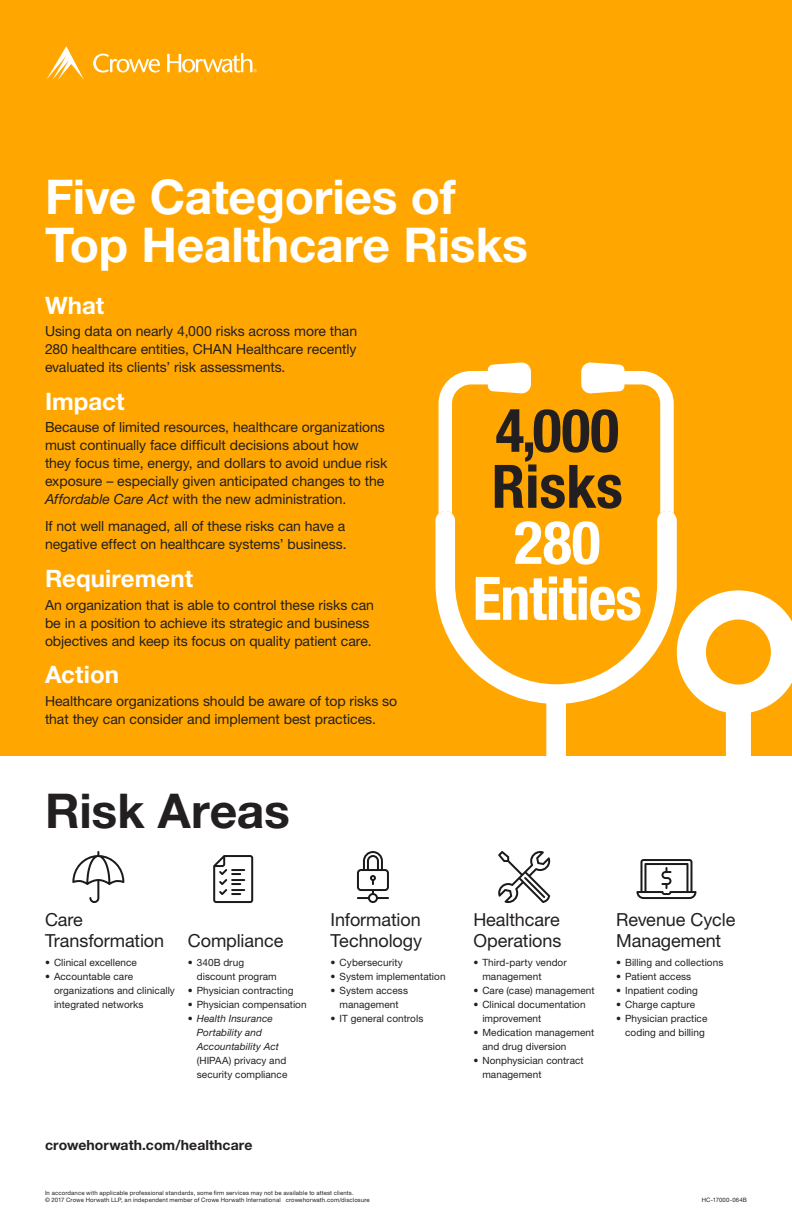
<style>
.page{position:relative;width:792px;height:1224px;background:#fff}
.page>*{position:absolute;margin:0;border:0;box-sizing:border-box;transform-origin:0 0}
.t1{font:700 condensed 60px "Helvetica Neue LT Std";letter-spacing:-.02em;color:#fff}
.t2{font:700 condensed 60px "Helvetica Neue LT Std";color:#231f20}
.t3{font:700 48px/48px "Helvetica Neue LT Std";letter-spacing:-.005em;color:#fff}
.t4{font:700 48px "Helvetica Neue LT Std";letter-spacing:-.005em;color:#231f20}
.Subtitle{font:700 24px "Helvetica Neue LT Std";letter-spacing:.005em;color:#fff}
.Subhead_A{font:18px/21.6px "Helvetica Neue LT Std";letter-spacing:-.005em;color:#231f20}
.Body_Copy{font:14px/18px "Helvetica Neue LT Std";letter-spacing:-.005em;color:#231f20}
.Body_Copy-2{font:700 14px "Helvetica Neue LT Std";letter-spacing:.005em;color:#231f20}
.t5{font:10px/14px "Helvetica Neue LT Std";letter-spacing:.005em;color:#231f20}
.t6{font:italic 10px/14px "Helvetica Neue LT Std";letter-spacing:.01em;color:#231f20}
.Disclaimer{font:6px "Helvetica Neue LT Std";letter-spacing:.02em;color:#231f20}
.s1{font-style:italic}
.s2{font-style:normal}
</style>
<div class="page">
<div style="left:0;top:0;width:792px;height:756px;background:#ffa700"></div>
<svg style="left:93px;top:54px;width:67px;height:19px"></svg>
<svg style="left:167px;top:53px;width:90px;height:20px"></svg>
<svg style="left:46px;top:46px;width:38px;height:34px"></svg>
<svg style="left:72px;top:851px;width:52px;height:52px"></svg>
<svg style="left:213px;top:855px;width:40px;height:48px"></svg>
<svg style="left:357px;top:851px;width:32px;height:52px"></svg>
<svg style="left:498px;top:851px;width:52px;height:52px"></svg>
<svg style="left:636px;top:859px;width:60px;height:40px"></svg>
<svg style="left:435px;top:511px;width:242px;height:245px"></svg>
<svg style="left:439px;top:362px;width:92px;height:152px"></svg>
<svg style="left:581px;top:362px;width:93px;height:152px"></svg>
<svg style="left:677px;top:590px;width:115px;height:166px"></svg>
<p class="t3" style="left:45px;top:172px;width:484px">Five Categories of<br>Top Healthcare Risks</p>
<p class="Subtitle" style="left:45px;top:290px;width:61px">What</p>
<p class="Body_Copy" style="left:45px;top:322px;width:314px;text-align:justify">Using data on nearly 4,000 risks across more than 280 healthcare entities, CHAN Healthcare recently evaluated its clients’ risk assessments.</p>
<p class="Subtitle" style="left:45px;top:386px;width:81px">Impact</p>
<p class="Body_Copy" style="left:45px;top:418px;width:344px">Because of limited resources, healthcare organizations must continually face difficult decisions about how they focus time, energy, and dollars to avoid undue risk exposure – especially given anticipated changes to the <span class="s1">Affordable Care Act</span> with the new administration.</p>
<p class="Body_Copy" style="left:45px;top:517px;width:303px">If not well managed, all of these risks can have a negative effect on healthcare systems’ business.</p>
<p class="Subtitle" style="left:45px;top:564px;width:150px">Requirement</p>
<p class="Body_Copy" style="left:45px;top:596px;width:331px">An organization that is able to control these risks can be in a position to achieve its strategic and business objectives and keep its focus on quality patient care.</p>
<p class="Subtitle" style="left:45px;top:660px;width:76px">Action</p>
<p class="Body_Copy" style="left:45px;top:692px;width:354px">Healthcare organizations should be aware of top risks so that they can consider and implement best practices.</p>
<p class="t2" style="left:495px;top:394px;width:125px">4,000</p>
<p class="t2" style="left:492px;top:450px;width:133px">Risks</p>
<p class="t1" style="left:514px;top:506px;width:88px">280</p>
<p class="t1" style="left:473px;top:562px;width:171px">Entities</p>
<p class="t4" style="left:45px;top:781px;width:246px">Risk Areas</p>
<p class="Subhead_A" style="left:45px;top:908px;width:121px">Care<br>Transformation</p>
<p class="t5" style="left:45px;top:955px;width:93px">• Clinical excellence</p>
<p class="t5" style="left:54px;top:969px;width:122px;text-indent:-9px">• Accountable care organizations and clinically integrated networks</p>
<p class="Subhead_A" style="left:188px;top:930px;width:97px">Compliance</p>
<p class="t5" style="left:197px;top:955px;width:82px;text-indent:-9px">• 340B drug discount program</p>
<p class="t5" style="left:188px;top:983px;width:107px">• Physician contracting</p>
<p class="t5" style="left:188px;top:997px;width:120px">• Physician compensation</p>
<p class="t6" style="left:197px;top:1011px;width:92px;text-indent:-9px">• Health Insurance<br>Portability and<br>Accountability Act <span class="s2">(HIPAA) privacy and security compliance</span></p>
<p class="Body_Copy-2" style="left:45px;top:1136px;width:209px">crowehorwath.com/healthcare</p>
<p class="Subhead_A" style="left:331px;top:908px;width:93px">Information<br>Technology</p>
<p class="t5" style="left:331px;top:955px;width:74px">• Cybersecurity</p>
<p class="t5" style="left:331px;top:969px;width:116px">• System implementation</p>
<p class="t5" style="left:331px;top:983px;width:79px;text-align:center">• System access management</p>
<p class="t5" style="left:331px;top:1011px;width:94px">• IT general controls</p>
<p class="Subhead_A" style="left:473px;top:908px;width:90px">Healthcare<br>Operations</p>
<p class="t5" style="left:482px;top:955px;width:86px;text-indent:-9px">• Third-party vendor management</p>
<p class="t5" style="left:473px;top:983px;width:123px">• Care (case) management</p>
<p class="t5" style="left:482px;top:997px;width:105px;text-indent:-9px">• Clinical documentation improvement</p>
<p class="t5" style="left:482px;top:1025px;width:113px;text-indent:-9px">• Medication management and drug diversion</p>
<p class="t5" style="left:482px;top:1053px;width:103px;text-indent:-9px">• Nonphysician contract management</p>
<p class="Subhead_A" style="left:616px;top:908px;width:121px">Revenue Cycle<br>Management</p>
<p class="t5" style="left:616px;top:955px;width:109px">• Billing and collections</p>
<p class="t5" style="left:616px;top:969px;width:77px">• Patient access</p>
<p class="t5" style="left:616px;top:983px;width:83px">• Inpatient coding</p>
<p class="t5" style="left:616px;top:997px;width:80px">• Charge capture</p>
<p class="t5" style="left:616px;top:1011px;width:93px;text-align:right">• Physician practice coding and billing</p>
<p class="Disclaimer" style="left:45px;top:1189px;width:310px">In accordance with applicable professional standards, some firm services may not be available to attest clients.</p>
<p class="Disclaimer" style="left:45px;top:1196px;width:326px">© 2017 Crowe Horwath LLP, an independent member of Crowe Horwath International crowehorwath.com/disclosure</p>
<p class="Disclaimer" style="left:702px;top:1196px;width:47px">HC-17000-064B</p>
</div>
